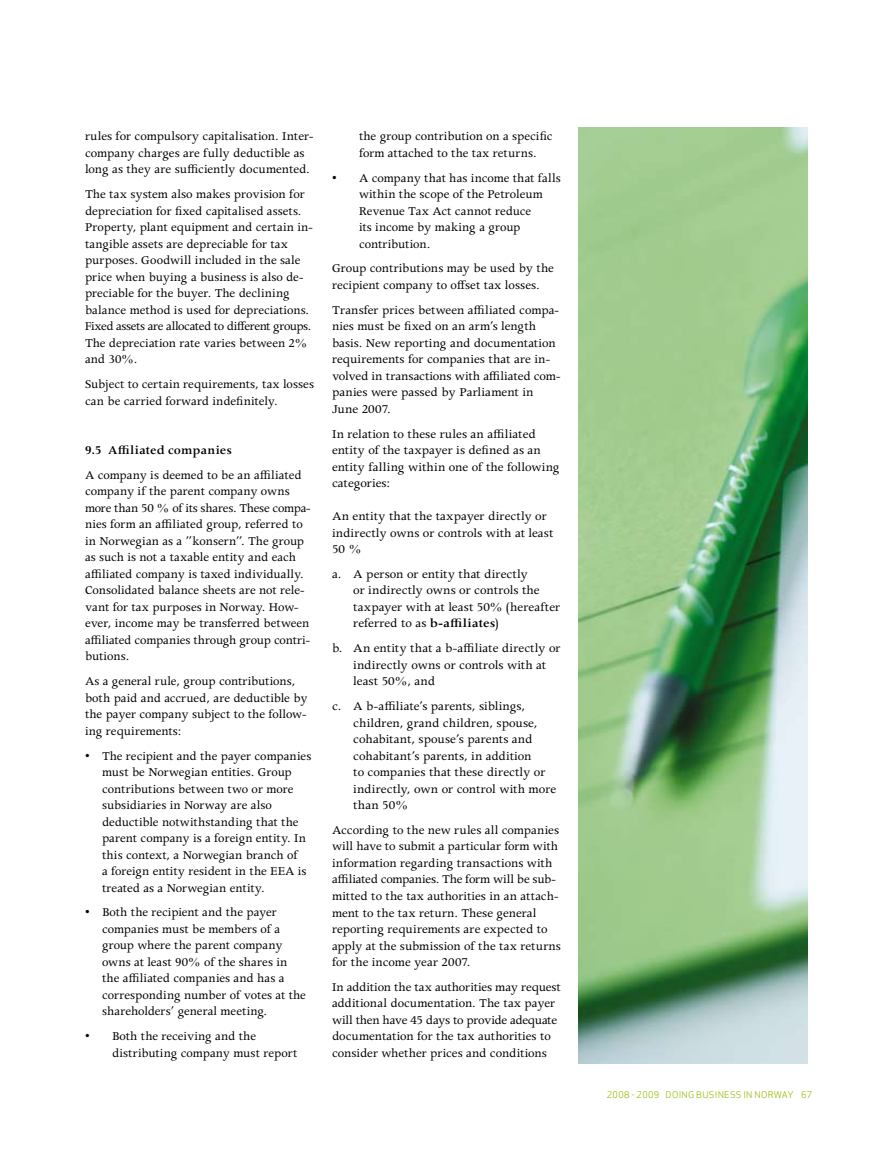
<style>
.page{position:relative;width:893px;height:1149px;background:#fff}
.page>*{position:absolute;margin:0;border:0;box-sizing:border-box;transform-origin:0 0}
.t1{font:13.5px/16.5px "Apollo MT Std";color:#000}
.t2{font:600 13.5px "Apollo MT Std";letter-spacing:.015em;color:#000}
.t3{font:9px "Apex Sans Book T";letter-spacing:.035em;color:#97be0d}
.s1{font-weight:600}
</style>
<div class="page">
<img style="left:579px;top:128px;width:229px;height:935px">
<p class="t1" style="left:85px;top:129px;width:230px">rules for compulsory capitalisation. Inter&shy;company charges are fully deductible as long as they are sufficiently documented.</p>
<p class="t1" style="left:85px;top:187px;width:229px">The tax system also makes provision for depreciation for fixed capitalised assets.<br>Property, plant equipment and certain in&shy;tangible assets are depreciable for tax purposes. Goodwill included in the sale price when buying a business is also de&shy;preciable for the buyer. The declining balance method is used for depreciations.<br>Fixed assets are allocated to different groups.<br>The depreciation rate varies between 2% and 30%.</p>
<p class="t1" style="left:85px;top:376px;width:230px">Subject to certain requirements, tax losses can be carried forward indefinitely.</p>
<p class="t2" style="left:85px;top:443px;width:148px">9.5 Affiliated companies</p>
<p class="t1" style="left:85px;top:467px;width:227px">A company is deemed to be an affiliated company if the parent company owns more than 50 % of its shares. These compa&shy;nies form an affiliated group, referred to in Norwegian as a ”konsern”. The group as such is not a taxable entity and each affiliated company is taxed individually.<br>Consolidated balance sheets are not rele&shy;vant for tax purposes in Norway. How&shy;ever, income may be transferred between affiliated companies through group contri&shy;butions.</p>
<p class="t1" style="left:85px;top:673px;width:224px">As a general rule, group contributions, both paid and accrued, are deductible by the payer company subject to the follow&shy;ing requirements:</p>
<p class="t1" style="left:102px;top:748px;width:211px;text-indent:-17px">• The recipient and the payer companies must be Norwegian entities. Group contributions between two or more subsidiaries in Norway are also deductible notwithstanding that the parent company is a foreign entity. In this context, a Norwegian branch of<br>a foreign entity resident in the EEA is treated as a Norwegian entity.</p>
<p class="t1" style="left:102px;top:904px;width:205px;text-indent:-17px">• Both the recipient and the payer companies must be members of a group where the parent company owns at least 90% of the shares in the affiliated companies and has a corresponding number of votes at the shareholders’ general meeting.</p>
<p class="t1" style="left:112px;top:1028px;width:187px;text-indent:-27px">• Both the receiving and the distributing company must report</p>
<p class="t1" style="left:359px;top:129px;width:195px">the group contribution on a specific form attached to the tax returns.</p>
<p class="t1" style="left:359px;top:170px;width:203px;text-indent:-27px">• A company that has income that falls within the scope of the Petroleum<br>Revenue Tax Act cannot reduce<br>its income by making a group contribution.</p>
<p class="t1" style="left:332px;top:261px;width:224px">Group contributions may be used by the recipient company to offset tax losses.</p>
<p class="t1" style="left:332px;top:302px;width:230px">Transfer prices between affiliated compa&shy;nies must be fixed on an arm’s length basis. New reporting and documentation requirements for companies that are in&shy;volved in transactions with affiliated com&shy;panies were passed by Parliament in June 2007.</p>
<p class="t1" style="left:332px;top:426px;width:229px">In relation to these rules an affiliated entity of the taxpayer is defined as an entity falling within one of the following categories:</p>
<p class="t1" style="left:332px;top:508px;width:223px">An entity that the taxpayer directly or indirectly owns or controls with at least<br>50 %</p>
<p class="t1" style="left:353px;top:566px;width:209px;text-indent:-21px">a. A person or entity that directly<br>or indirectly owns or controls the taxpayer with at least 50% (hereafter referred to as <span class="s1">b-affiliates</span>)</p>
<p class="t1" style="left:353px;top:640px;width:209px;text-indent:-21px">b. An entity that a b-affiliate directly or indirectly owns or controls with at least 50%, and</p>
<p class="t1" style="left:353px;top:698px;width:205px;text-indent:-21px">c. A b-affiliate’s parents, siblings, children, grand children, spouse, cohabitant, spouse’s parents and cohabitant’s parents, in addition<br>to companies that these directly or indirectly, own or control with more than 50%</p>
<p class="t1" style="left:332px;top:822px;width:230px">According to the new rules all companies will have to submit a particular form with information regarding transactions with affiliated companies. The form will be sub&shy;mitted to the tax authorities in an attach&shy;ment to the tax return. These general reporting requirements are expected to apply at the submission of the tax returns for the income year 2007.</p>
<p class="t1" style="left:332px;top:979px;width:230px">In addition the tax authorities may request additional documentation. The tax payer will then have 45 days to provide adequate documentation for the tax authorities to consider whether prices and conditions</p>
<p class="t3" style="left:607px;top:1088px;width:207px">2008 - 2009 DOING BUSINESS IN NORWAY 67</p>
</div>
